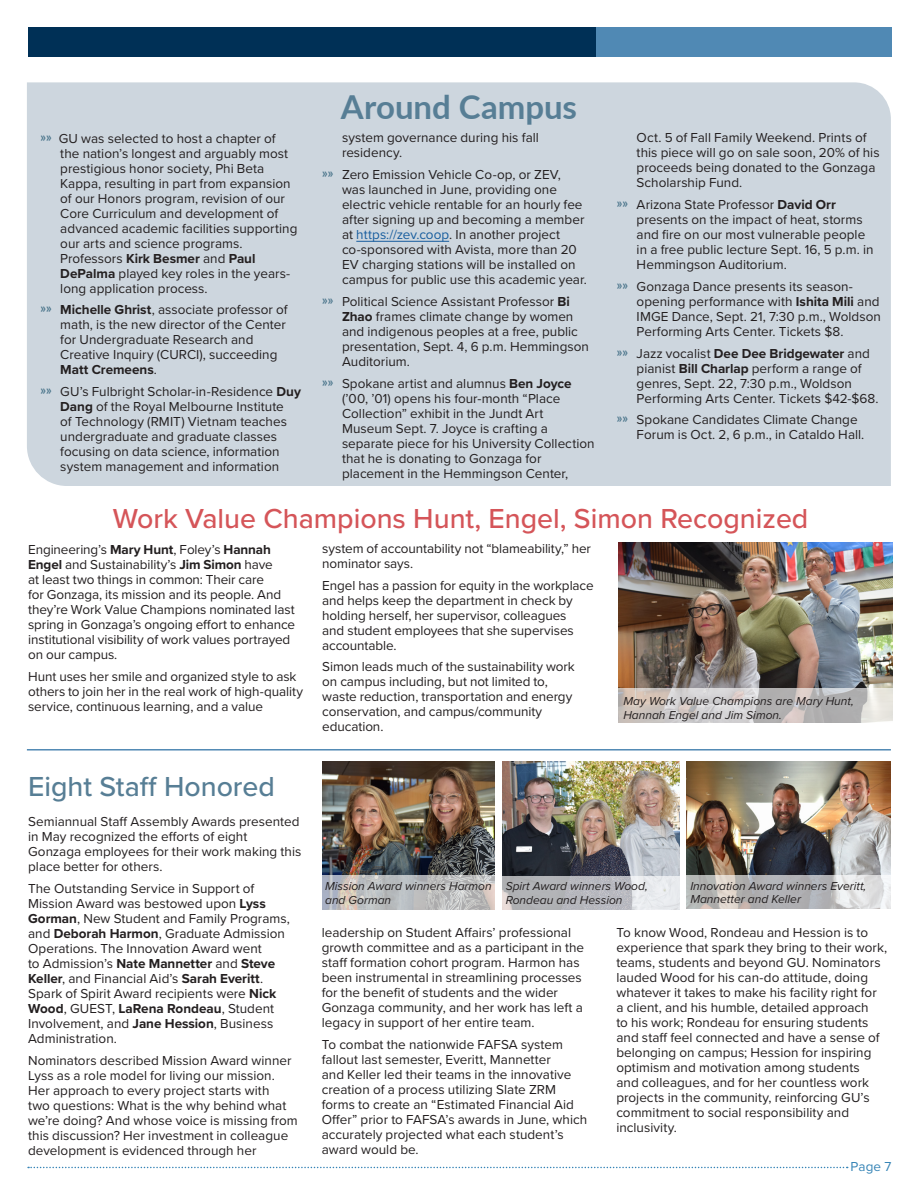
<style>
.page{position:relative;width:918px;height:1188px;background:#fff}
.page>*{position:absolute;margin:0;border:0;box-sizing:border-box;transform-origin:0 0}
.t1{font:700 33px "Lato";color:#577e95}
.t2{font:500 28.5px "Proxima Nova";color:#d55559}
.t3{font:500 28.5px "Proxima Nova";color:#577e95}
.Body_Text{font:13.5px/15px "Proxima Nova";color:#231f20}
.Around_Campus_Text{font:13.5px/15px "Proxima Nova";color:#231f20}
.Bullets{font:13.5px "Proxima Nova";color:#3684b6}
.Cutlines_2{font:italic 12px/13.5px "Proxima Nova";color:#231f20}
.s1{font-family:"Lato";font-weight:600;color:#49748a}
.s2{font-weight:700}
.s3{color:#175d9e}
</style>
<div class="page">
<div style="left:27px;top:82px;width:864px;height:404px;background:#cdd6de"></div>
<hr style="left:356px;top:241px;width:93px;height:1px;background:#175d9e">
<hr style="left:27px;top:749px;width:864px;height:2px;background:#5089b4">
<div style="left:28px;top:28px;width:568px;height:29px;background:#003056"></div>
<div style="left:596px;top:28px;width:295px;height:29px;background:#5089b4"></div>
<svg style="left:28px;top:1167px;width:820px;height:1px"></svg>
<img style="left:686px;top:762px;width:205px;height:113px">
<svg style="left:686px;top:875px;width:205px;height:34px;background:#c3c3c3"></svg>
<img style="left:503px;top:762px;width:176px;height:114px">
<svg style="left:502px;top:876px;width:177px;height:34px;background:#c3c4c8"></svg>
<img style="left:322px;top:762px;width:173px;height:113px">
<svg style="left:322px;top:875px;width:173px;height:35px;background:#bebebf"></svg>
<img style="left:619px;top:542px;width:273px;height:147px">
<svg style="left:618px;top:689px;width:275px;height:34px;background:#c9c5c3"></svg>
<p class="Around_Campus_Text" style="left:60px;top:130px;width:239px;text-indent:-20px"><span class="s1">»»</span> GU was selected to host a chapter of the nation’s longest and arguably most prestigious honor society, Phi Beta Kappa, resulting in part from expansion of our Honors program, revision of our Core Curriculum and development of advanced academic facilities supporting our arts and science programs.<br>Professors <span class="s2">Kirk Besmer</span> and <span class="s2">Paul DePalma</span> played key roles in the years&shy;long application process.</p>
<p class="Around_Campus_Text" style="left:60px;top:302px;width:229px;text-indent:-20px"><span class="s1">»»</span> <span class="s2">Michelle Ghrist</span>, associate professor of math, is the new director of the Center for Undergraduate Research and Creative Inquiry (CURCI), succeeding <span class="s2">Matt Cremeens</span>.</p>
<p class="Around_Campus_Text" style="left:40px;top:384px;width:262px;text-align:center"><span class="s1">»»</span> GU’s Fulbright Scholar-in-Residence <span class="s2">Duy Dang</span> of the Royal Melbourne Institute<br>of Technology (RMIT) Vietnam teaches undergraduate and graduate classes focusing on data science, information system management and information</p>
<p class="t1" style="left:341px;top:82px;width:238px">Around Campus</p>
<p class="Around_Campus_Text" style="left:342px;top:130px;width:198px">system governance during his fall residency.</p>
<p class="Around_Campus_Text" style="left:342px;top:167px;width:247px;text-indent:-20px"><span class="s1">»»</span> Zero Emission Vehicle Co-op, or ZEV, was launched in June, providing one electric vehicle rentable for an hourly fee after signing up and becoming a member at <span class="s3">https://zev.coop</span>. In another project co-sponsored with Avista, more than 20<br>EV charging stations will be installed on campus for public use this academic year.</p>
<p class="Around_Campus_Text" style="left:342px;top:293px;width:249px;text-indent:-20px"><span class="s1">»»</span> Political Science Assistant Professor <span class="s2">Bi Zhao</span> frames climate change by women and indigenous peoples at a free, public presentation, Sept. 4, 6 p.m. Hemmingson Auditorium.</p>
<p class="Around_Campus_Text" style="left:342px;top:375px;width:254px;text-indent:-20px"><span class="s1">»»</span> Spokane artist and alumnus <span class="s2">Ben Joyce </span>(’00, ’01) opens his four-month “Place Collection” exhibit in the Jundt Art Museum Sept. 7. Joyce is crafting a separate piece for his University Collection that he is donating to Gonzaga for placement in the Hemmingson Center,</p>
<p class="Around_Campus_Text" style="left:637px;top:130px;width:244px">Oct. 5 of Fall Family Weekend. Prints of this piece will go on sale soon, 20% of his proceeds being donated to the Gonzaga Scholarship Fund.</p>
<p class="Around_Campus_Text" style="left:637px;top:197px;width:238px;text-indent:-20px"><span class="s1">»»</span> Arizona State Professor <span class="s2">David Orr </span>presents on the impact of heat, storms and fire on our most vulnerable people in a free public lecture Sept. 16, 5 p.m. in Hemmingson Auditorium.</p>
<p class="Around_Campus_Text" style="left:637px;top:278px;width:246px;text-indent:-20px"><span class="s1">»»</span> Gonzaga Dance presents its season&shy;opening performance with <span class="s2">Ishita Mili</span> and IMGE Dance, Sept. 21, 7:30 p.m., Woldson Performing Arts Center. Tickets $8.</p>
<p class="Around_Campus_Text" style="left:637px;top:345px;width:243px;text-indent:-20px"><span class="s1">»»</span> Jazz vocalist <span class="s2">Dee Dee Bridgewater</span> and pianist <span class="s2">Bill Charlap</span> perform a range of genres, Sept. 22, 7:30 p.m., Woldson Performing Arts Center. Tickets $42-$68.</p>
<p class="Around_Campus_Text" style="left:637px;top:412px;width:229px;text-indent:-20px"><span class="s1">»»</span> Spokane Candidates Climate Change<br>Forum is Oct. 2, 6 p.m., in Cataldo Hall.</p>
<p class="t2" style="left:113px;top:497px;width:697px">Work Value Champions Hunt, Engel, Simon Recognized</p>
<p class="Body_Text" style="left:322px;top:540px;width:270px">system of accountability not “blameability,” her nominator says.</p>
<p class="Body_Text" style="left:322px;top:577px;width:273px">Engel has a passion for equity in the workplace and helps keep the department in check by holding herself, her supervisor, colleagues<br>and student employees that she supervises accountable.</p>
<p class="Body_Text" style="left:322px;top:659px;width:254px">Simon leads much of the sustainability work on campus including, but not limited to, waste reduction, transportation and energy conservation, and campus/community education.</p>
<p class="Body_Text" style="left:28px;top:541px;width:268px">Engineering’s <span class="s2">Mary Hunt</span>, Foley’s <span class="s2">Hannah Engel</span> and Sustainability’s <span class="s2">Jim Simon</span> have<br>at least two things in common: Their care<br>for Gonzaga, its mission and its people. And they’re Work Value Champions nominated last spring in Gonzaga’s ongoing effort to enhance institutional visibility of work values portrayed on our campus.</p>
<p class="Body_Text" style="left:28px;top:668px;width:276px">Hunt uses her smile and organized style to ask others to join her in the real work of high-quality service, continuous learning, and a value</p>
<p class="Cutlines_2" style="left:623px;top:694px;width:232px">May Work Value Champions are Mary Hunt,<br>Hannah Engel and Jim Simon.</p>
<p class="t3" style="left:28px;top:766px;width:248px">Eight Staff Honored</p>
<p class="Body_Text" style="left:28px;top:813px;width:275px">Semiannual Staff Assembly Awards presented in May recognized the efforts of eight Gonzaga employees for their work making this place better for others.</p>
<p class="Body_Text" style="left:28px;top:880px;width:263px">The Outstanding Service in Support of Mission Award was bestowed upon <span class="s2">Lyss Gorman</span>, New Student and Family Programs, and <span class="s2">Deborah Harmon</span>, Graduate Admission Operations. The Innovation Award went<br>to Admission’s <span class="s2">Nate Mannetter</span> and <span class="s2">Steve Keller</span>, and Financial Aid’s <span class="s2">Sarah Everitt</span>.<br>Spark of Spirit Award recipients were <span class="s2">Nick Wood</span>, GUEST, <span class="s2">LaRena Rondeau</span>, Student Involvement, and <span class="s2">Jane Hession</span>, Business Administration.</p>
<p class="Body_Text" style="left:28px;top:1052px;width:271px">Nominators described Mission Award winner Lyss as a role model for living our mission.<br>Her approach to every project starts with<br>two questions: What is the why behind what we’re doing? And whose voice is missing from this discussion? Her investment in colleague development is evidenced through her</p>
<p class="Cutlines_2" style="left:325px;top:879px;width:168px">Mission Award winners Harmon and Gorman</p>
<p class="Cutlines_2" style="left:506px;top:879px;width:144px">Spirt Award winners Wood,<br>Rondeau and Hession</p>
<p class="Cutlines_2" style="left:690px;top:878px;width:177px">Innovation Award winners Everitt,<br>Mannetter and Keller</p>
<p class="Body_Text" style="left:322px;top:925px;width:264px">leadership on Student Affairs’ professional growth committee and as a participant in the staff formation cohort program. Harmon has been instrumental in streamlining processes for the benefit of students and the wider Gonzaga community, and her work has left a legacy in support of her entire team.</p>
<p class="Body_Text" style="left:322px;top:1036px;width:267px">To combat the nationwide FAFSA system fallout last semester, Everitt, Mannetter<br>and Keller led their teams in the innovative creation of a process utilizing Slate ZRM forms to create an “Estimated Financial Aid Offer” prior to FAFSA’s awards in June, which accurately projected what each student’s award would be.</p>
<p class="Body_Text" style="left:616px;top:925px;width:272px">To know Wood, Rondeau and Hession is to experience that spark they bring to their work, teams, students and beyond GU. Nominators lauded Wood for his can-do attitude, doing whatever it takes to make his facility right for a client, and his humble, detailed approach<br>to his work; Rondeau for ensuring students and staff feel connected and have a sense of belonging on campus; Hession for inspiring optimism and motivation among students<br>and colleagues, and for her countless work projects in the community, reinforcing GU’s commitment to social responsibility and inclusivity.</p>
<p class="Bullets" style="left:850px;top:1157px;width:42px">Page 7</p>
</div>
